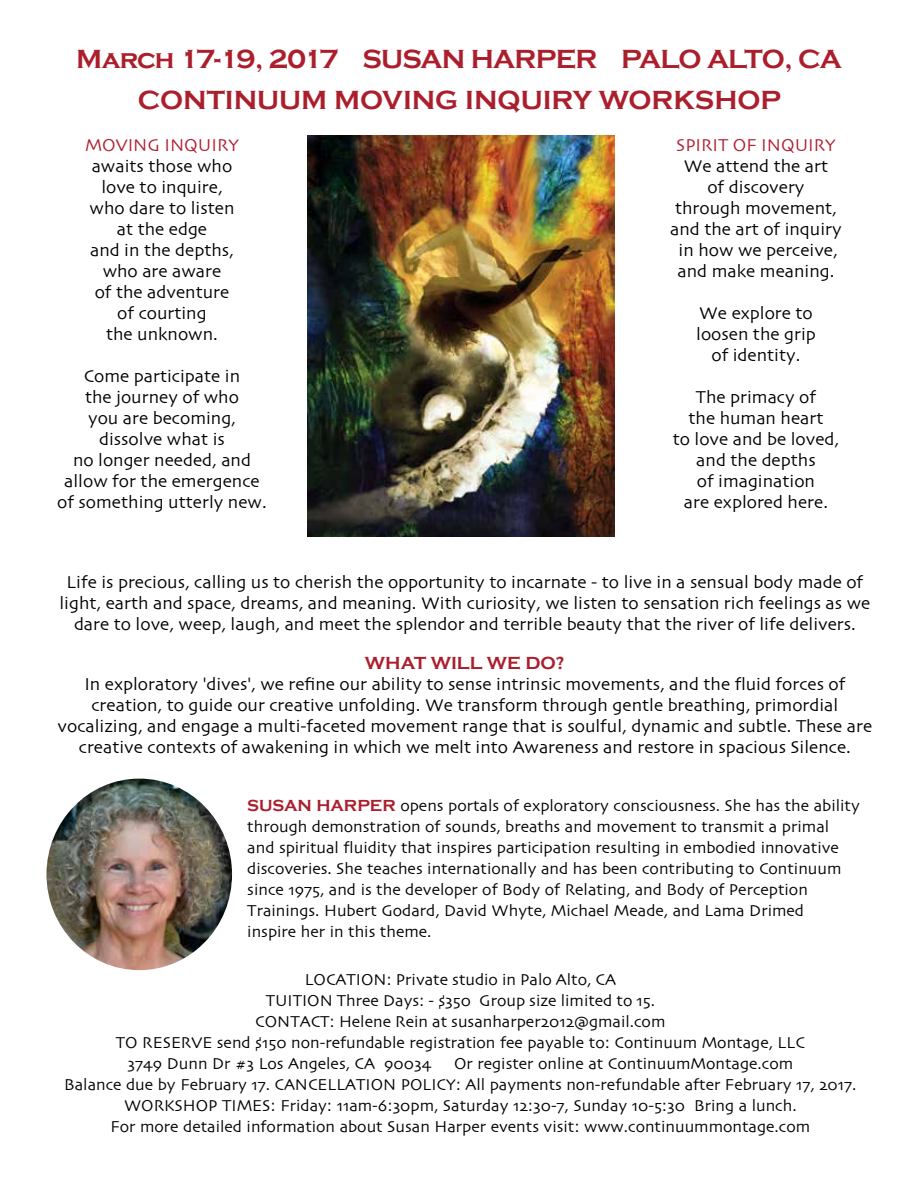
<style>
.page{position:relative;width:918px;height:1188px;background:#fff}
.page>*{position:absolute;margin:0;border:0;box-sizing:border-box;transform-origin:0 0}
.t1{font:700 27px/41px "Copperplate Gothic";letter-spacing:-.025em;color:#ab1e2c;text-align:center}
.t2{font:18px/21px "Skia";color:#000;text-align:center}
.t3{font:18px "Skia";color:#af1e2f}
.t4{font:700 18px "Copperplate Gothic";color:#ab1e2c}
.t5{font:16.5px/21px "Skia";color:#000}
.s1{font-family:"Copperplate Gothic";font-weight:700;color:#ab1e2c}
</style>
<div class="page">
<img style="left:308px;top:135px;width:307px;height:402px">
<img style="left:46px;top:779px;width:186px;height:191px">
<h1 class="t1" style="left:76px;top:39px;width:767px">March 17-19, 2017 SUSAN HARPER PALO ALTO, CA<br>CONTINUUM MOVING INQUIRY WORKSHOP</h1>
<p class="t3" style="left:85px;top:134px;width:155px">MOVING INQUIRY</p>
<p class="t2" style="left:90px;top:157px;width:146px">awaits those who love to inquire, who dare to listen at the edge<br>and in the depths, who are aware<br>of the adventure of courting<br>the unknown.</p>
<p class="t2" style="left:57px;top:367px;width:211px">Come participate in<br>the journey of who<br>you are becoming, dissolve what is<br>no longer needed, and allow for the emergence of something utterly new.</p>
<p class="t3" style="left:676px;top:134px;width:161px">SPIRIT OF INQUIRY</p>
<p class="t2" style="left:670px;top:157px;width:173px">We attend the art<br>of discovery<br>through movement, and the art of inquiry in how we perceive, and make meaning.</p>
<p class="t2" style="left:696px;top:304px;width:121px">We explore to loosen the grip of identity.</p>
<p class="t2" style="left:673px;top:388px;width:168px">The primacy of<br>the human heart<br>to love and be loved, and the depths<br>of imagination<br>are explored here.</p>
<p class="t2" style="left:60px;top:572px;width:812px">Life is precious, calling us to cherish the opportunity to incarnate - to live in a sensual body made of light, earth and space, dreams, and meaning. With curiosity, we listen to sensation rich feelings as we dare to love, weep, laugh, and meet the splendor and terrible beauty that the river of life delivers.</p>
<p class="t4" style="left:365px;top:653px;width:201px">WHAT WILL WE DO?</p>
<p class="t2" style="left:58px;top:674px;width:816px">In exploratory 'dives', we refine our ability to sense intrinsic movements, and the fluid forces of creation, to guide our creative unfolding. We transform through gentle breathing, primordial vocalizing, and engage a multi-faceted movement range that is soulful, dynamic and subtle. These are creative contexts of awakening in which we melt into Awareness and restore in spacious Silence.</p>
<p class="t5" style="left:247px;top:796px;width:614px"><span class="s1">SUSAN HARPER</span> opens portals of exploratory consciousness. She has the ability through demonstration of sounds, breaths and movement to transmit a primal and spiritual fluidity that inspires participation resulting in embodied innovative discoveries. She teaches internationally and has been contributing to Continuum since 1975, and is the developer of Body of Relating, and Body of Perception Trainings. Hubert Godard, David Whyte, Michael Meade, and Lama Drimed<br>inspire her in this theme.</p>
<p class="t5" style="left:305px;top:970px;width:313px">LOCATION: Private studio in Palo Alto, CA</p>
<p class="t5" style="left:266px;top:991px;width:391px">TUITION Three Days: - $350 Group size limited to 15.</p>
<p class="t5" style="left:255px;top:1012px;width:412px">CONTACT: Helene Rein at susanharper2012@gmail.com</p>
<p class="t5" style="left:116px;top:1033px;width:691px">TO RESERVE send $150 non-refundable registration fee payable to: Continuum Montage, LLC</p>
<p class="t5" style="left:128px;top:1054px;width:305px">3749 Dunn Dr #3 Los Angeles, CA 90034</p>
<p class="t5" style="left:454px;top:1054px;width:341px">Or register online at ContinuumMontage.com</p>
<p class="t5" style="left:64px;top:1075px;width:794px">Balance due by February 17. CANCELLATION POLICY: All payments non-refundable after February 17, 2017.</p>
<p class="t5" style="left:124px;top:1096px;width:674px">WORKSHOP TIMES: Friday: 11am-6:30pm, Saturday 12:30-7, Sunday 10-5:30 Bring a lunch.</p>
<p class="t5" style="left:110px;top:1117px;width:701px">For more detailed information about Susan Harper events visit: www.continuummontage.com</p>
</div>
